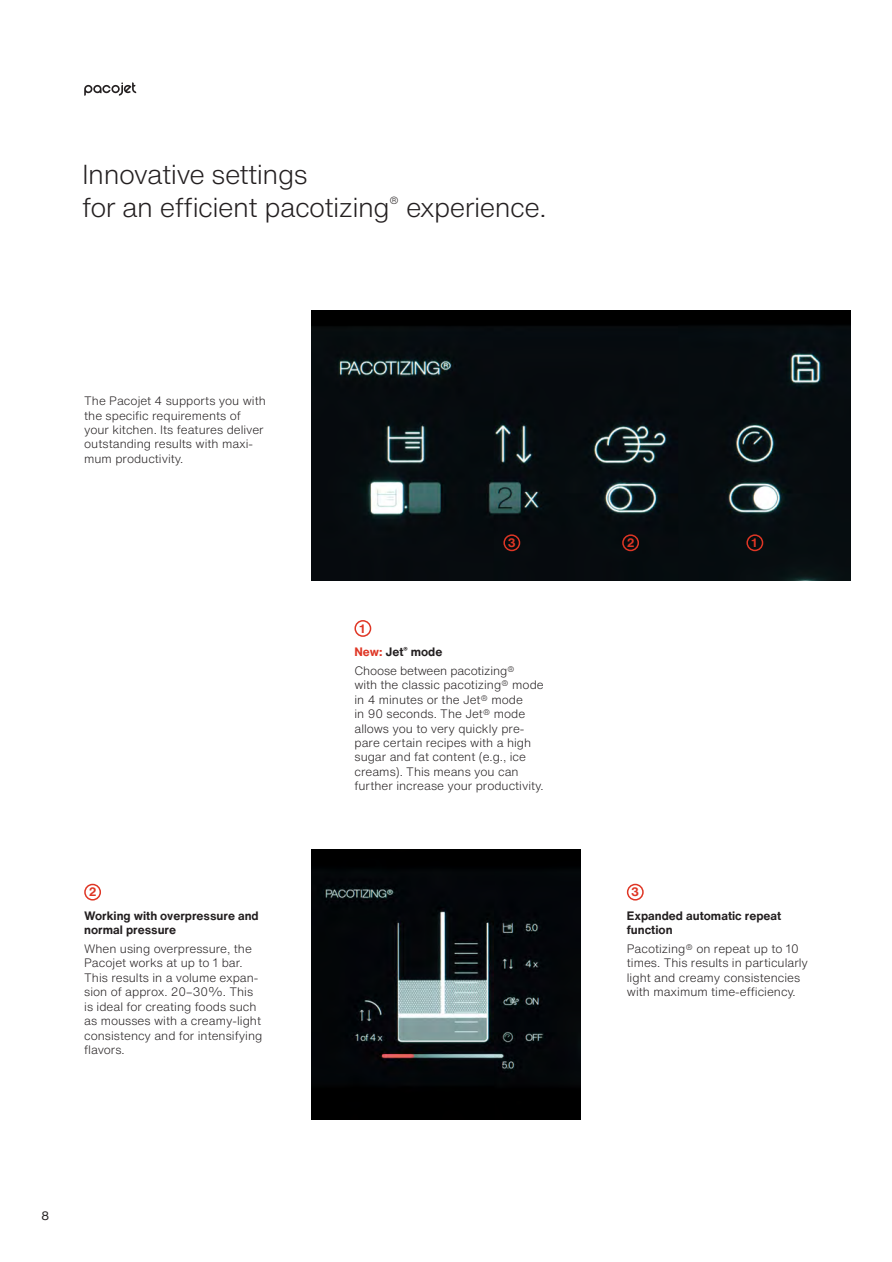
<style>
.page{position:relative;width:892px;height:1262px;background:#fff}
.page>*{position:absolute;margin:0;border:0;box-sizing:border-box;transform-origin:0 0}
.t1{font:300 27px "Helvetica Now Text";letter-spacing:-.02em;color:#231f20}
.t2{font:300 12px/14.4px "Helvetica Now Text";color:#231f20}
.t3{font:700 12px/14.4px "Helvetica Now Text";color:#231f20}
.t4{font:700 12px "Helvetica Now Text";color:#df3625}
.t5{font:12px "Helvetica Now Text";color:#231f20}
.s1{color:#df3625}
</style>
<div class="page">
<img style="left:311px;top:849px;width:269px;height:270px">
<svg style="left:84px;top:82px;width:52px;height:14px"></svg>
<div style="left:354px;top:620px;width:17px;height:17px;border:2px solid #df3625;border-radius:50%"></div>
<div style="left:84px;top:884px;width:17px;height:16px;border:2px solid #df3625;border-radius:50%"></div>
<div style="left:626px;top:884px;width:17px;height:16px;border:2px solid #df3625;border-radius:50%"></div>
<img style="left:311px;top:311px;width:538px;height:269px">
<div style="left:746px;top:534px;width:17px;height:17px;border:2px solid #df3625;border-radius:50%"></div>
<div style="left:622px;top:534px;width:16px;height:17px;border:2px solid #df3625;border-radius:50%"></div>
<div style="left:503px;top:534px;width:17px;height:17px;border:2px solid #df3625;border-radius:50%"></div>
<p class="t1" style="left:82px;top:154px;width:227px">Innovative settings</p>
<p class="t1" style="left:82px;top:187px;width:466px">for an efficient pacotizing<sup>®</sup> experience.</p>
<p class="t2" style="left:84px;top:393px;width:183px">The Pacojet 4 supports you with the specific requirements of your kitchen. Its features deliver outstanding results with maxi&shy;mum productivity.</p>
<p class="t4" style="left:359px;top:619px;width:7px">1</p>
<p class="t4" style="left:507px;top:534px;width:9px">3</p>
<p class="t4" style="left:626px;top:534px;width:9px">2</p>
<p class="t4" style="left:751px;top:534px;width:7px">1</p>
<p class="t3" style="left:354px;top:644px;width:89px"><span class="s1">New:</span> Jet<sup>®</sup> mode</p>
<p class="t2" style="left:354px;top:663px;width:191px">Choose between pacotizing®<br>with the classic pacotizing® mode in 4 minutes or the Jet® mode<br>in 90 seconds. The Jet® mode allows you to very quickly pre&shy;pare certain recipes with a high sugar and fat content (e.g., ice creams). This means you can further increase your productivity.</p>
<p class="t4" style="left:89px;top:883px;width:9px">2</p>
<p class="t4" style="left:631px;top:883px;width:9px">3</p>
<p class="t3" style="left:84px;top:908px;width:176px">Working with overpressure and normal pressure</p>
<p class="t2" style="left:84px;top:941px;width:179px">When using overpressure, the<br>Pacojet works at up to 1 bar.<br>This results in a volume expan&shy;sion of approx. 20–30%. This is ideal for creating foods such as mousses with a creamy-light consistency and for intensifying flavors.</p>
<p class="t3" style="left:626px;top:908px;width:156px">Expanded automatic repeat function</p>
<p class="t2" style="left:626px;top:941px;width:183px">Pacotizing® on repeat up to 10 times. This results in particularly light and creamy consistencies with maximum time-efficiency.</p>
<p class="t5" style="left:42px;top:1206px;width:9px">8</p>
</div>
